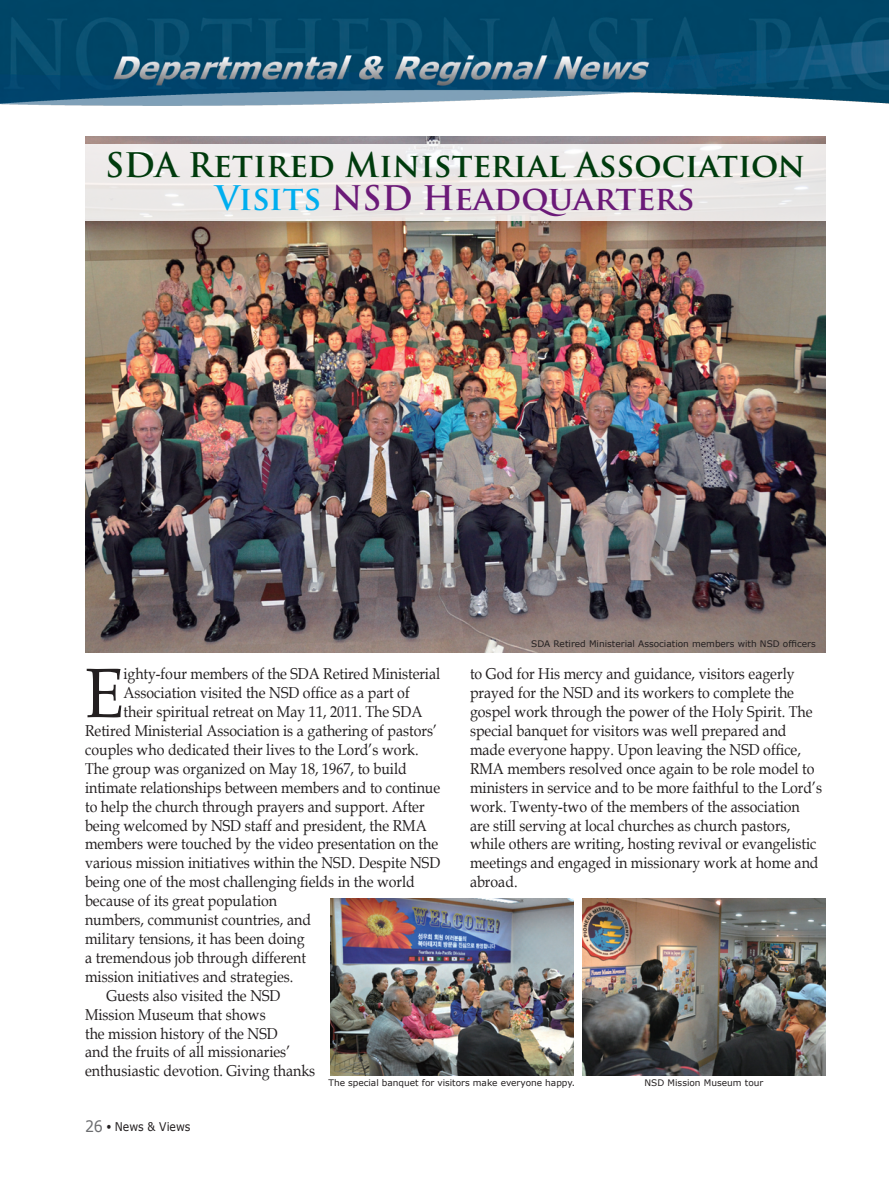
<style>
.page{position:relative;width:889px;height:1191px;background:#fff}
.page>*{position:absolute;margin:0;border:0;box-sizing:border-box;transform-origin:0 0}
.t1{font:69.9px "Book Antiqua";color:#231f20;scale:.9 1}
.t2{font:700 33px/33px "Trajan Pro";color:#003b0d;text-align:center}
.t3{font:15.75px/18.9px "Book Antiqua";color:#231f20;scale:.9 1}
.t4{font:12px "Verdana";color:#231f20;scale:.9 1}
.t5{font:9px "Verdana";color:#231f20}
.s1{color:#00aeef}
.s2{color:#6b1a78}
.s3{font-size:15.75px;color:#6c6d70}
.s4{font-family:"Times New Roman";font-size:15.75px}
</style>
<div class="page">
<img style="left:85px;top:136px;width:740px;height:517px">
<div style="left:85px;top:145px;width:740px;height:76px;background:#edeae9"></div>
<img style="left:583px;top:898px;width:242px;height:178px">
<img style="left:331px;top:898px;width:242px;height:178px">
<img style="left:0;top:0;width:889px;height:106px">
<h2 class="t2" style="left:105px;top:149px;width:701px">SDA Retired Ministerial Association<br><span class="s1">Visits</span> <span class="s2">NSD Headquarters</span></h2>
<p class="t5" style="left:531px;top:638px;width:286px">SDA Retired Ministerial Association members with NSD officers</p>
<h1 class="t1" style="left:85px;top:644px;width:44px">E</h1>
<p class="t3" style="left:123px;top:664px;width:353px">ighty-four members of the SDA Retired Ministerial</p>
<p class="t3" style="left:470px;top:664px;width:393px">to God for His mercy and guidance, visitors eagerly prayed for the NSD and its workers to complete the gospel work through the power of the Holy Spirit. The special banquet for visitors was well prepared and made everyone happy. Upon leaving the NSD office, RMA members resolved once again to be role model to ministers in service and to be more faithful to the Lord’s work. Twenty-two of the members of the association are still serving at local churches as church pastors, while others are writing, hosting revival or evangelistic meetings and engaged in missionary work at home and abroad.</p>
<p class="t3" style="left:123px;top:683px;width:319px">Association visited the NSD office as a part of</p>
<p class="t3" style="left:123px;top:702px;width:333px">their spiritual retreat on May 11, 2011. The SDA</p>
<p class="t3" style="left:85px;top:721px;width:392px">Retired Ministerial Association is a gathering of pastors’</p>
<p class="t3" style="left:85px;top:739px;width:372px">couples who dedicated their lives to the Lord’s work.</p>
<p class="t3" style="left:85px;top:758px;width:359px">The group was organized on May 18, 1967, to build</p>
<p class="t3" style="left:85px;top:777px;width:396px">intimate relationships between members and to continue</p>
<p class="t3" style="left:85px;top:796px;width:379px">to help the church through prayers and support. After</p>
<p class="t3" style="left:85px;top:815px;width:381px">being welcomed by NSD staff and president, the RMA</p>
<p class="t3" style="left:85px;top:834px;width:394px">members were touched by the video presentation on the</p>
<p class="t3" style="left:85px;top:853px;width:396px">various mission initiatives within the NSD. Despite NSD</p>
<p class="t3" style="left:85px;top:872px;width:368px">being one of the most challenging fields in the world</p>
<p class="t3" style="left:85px;top:891px;width:215px">because of its great population</p>
<p class="t3" style="left:85px;top:910px;width:252px">numbers, communist countries, and</p>
<p class="t3" style="left:85px;top:928px;width:245px">military tensions, it has been doing</p>
<p class="t3" style="left:85px;top:947px;width:247px">a tremendous job through different</p>
<p class="t3" style="left:85px;top:966px;width:233px">mission initiatives and strategies.</p>
<p class="t3" style="left:106px;top:985px;width:195px">Guests also visited the NSD</p>
<p class="t3" style="left:85px;top:1004px;width:202px">Mission Museum that shows</p>
<p class="t3" style="left:85px;top:1023px;width:216px">the mission history of the NSD</p>
<p class="t3" style="left:85px;top:1042px;width:229px">and the fruits of all missionaries’</p>
<p class="t3" style="left:85px;top:1061px;width:257px">enthusiastic devotion. Giving thanks</p>
<p class="t5" style="left:328px;top:1077px;width:248px">The special banquet for visitors make everyone happy.</p>
<p class="t5" style="left:644px;top:1077px;width:120px">NSD Mission Museum tour</p>
<p class="t4" style="left:85px;top:1119px;width:119px"><span class="s3">26</span> <span class="s4">•</span> News &amp; Views</p>
</div>
